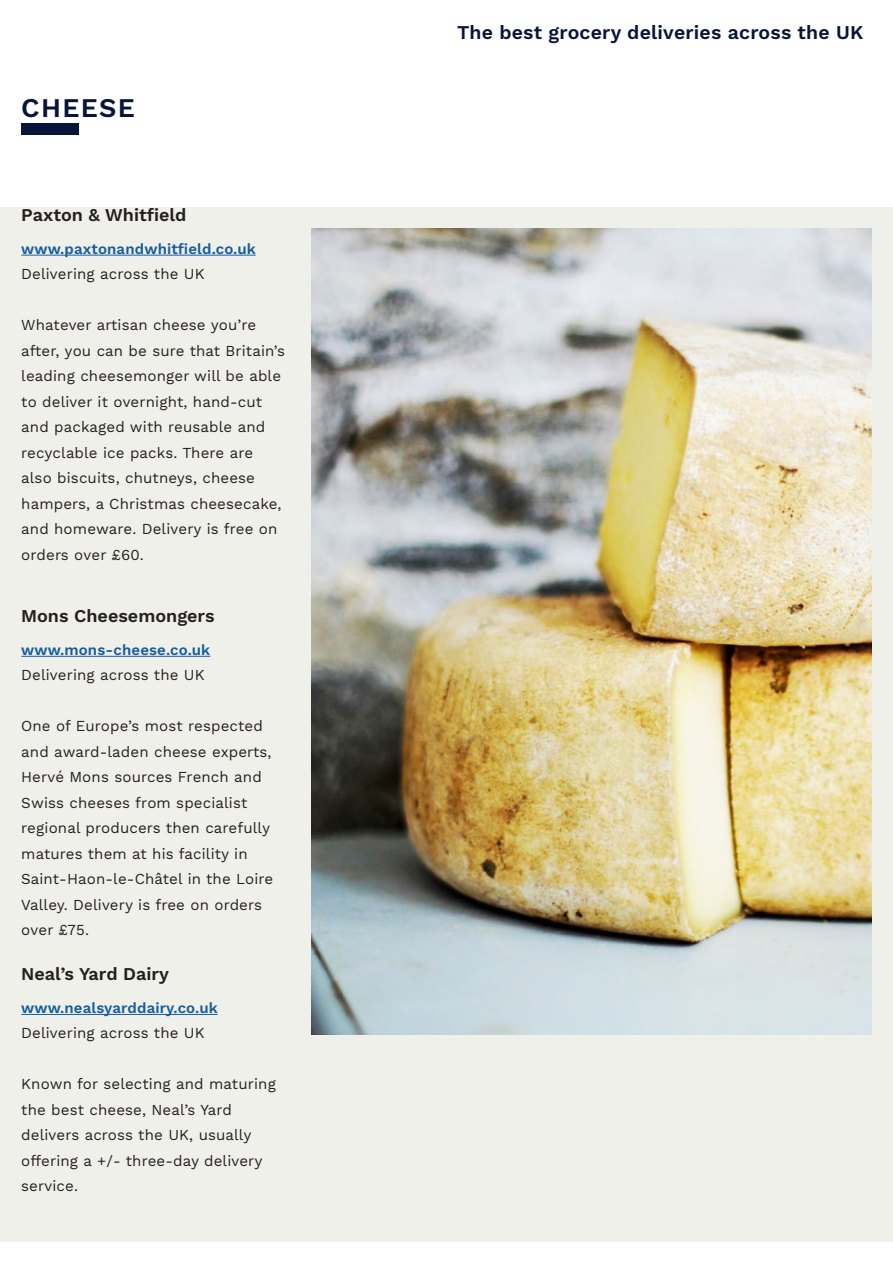
<style>
.page{position:relative;width:893px;height:1263px;background:#fff}
.page>*{position:absolute;margin:0;border:0;box-sizing:border-box;transform-origin:0 0}
.t1{font:600 27px "Work Sans";letter-spacing:.05em;color:#061539}
.t2{font:600 19.5px "Work Sans";letter-spacing:.01em;color:#061539}
.t3{font:600 18px "Work Sans";color:#231f20}
.t4{font:15px/25.5px "Work Sans";letter-spacing:.01em;color:#231f20}
.t5{font:600 15px "Work Sans";letter-spacing:.01em;color:#175d9e}
</style>
<div class="page">
<div style="left:0;top:207px;width:893px;height:1035px;background:#eff0ea"></div>
<img style="left:312px;top:228px;width:559px;height:807px">
<hr style="left:21px;top:1014px;width:197px;height:1px;background:#175d9e">
<div style="left:21px;top:123px;width:58px;height:11px;background:#061539"></div>
<hr style="left:21px;top:255px;width:235px;height:1px;background:#175d9e">
<hr style="left:21px;top:656px;width:189px;height:1px;background:#175d9e">
<p class="t1" style="left:21px;top:87px;width:115px">CHEESE</p>
<p class="t3" style="left:21px;top:201px;width:167px">Paxton &amp; Whitfield</p>
<p class="t5" style="left:21px;top:237px;width:236px">www.paxtonandwhitfield.co.uk</p>
<p class="t4" style="left:21px;top:262px;width:185px">Delivering across the UK</p>
<p class="t4" style="left:21px;top:313px;width:265px">Whatever artisan cheese you’re after, you can be sure that Britain’s leading cheesemonger will be able to deliver it overnight, hand-cut and packaged with reusable and recyclable ice packs. There are also biscuits, chutneys, cheese hampers, a Christmas cheesecake, and homeware. Delivery is free on orders over £60.</p>
<p class="t3" style="left:21px;top:602px;width:195px">Mons Cheesemongers</p>
<p class="t5" style="left:21px;top:638px;width:191px">www.mons-cheese.co.uk</p>
<p class="t4" style="left:21px;top:663px;width:185px">Delivering across the UK</p>
<p class="t4" style="left:21px;top:714px;width:253px">One of Europe’s most respected and award-laden cheese experts,<br>Hervé Mons sources French and<br>Swiss cheeses from specialist regional producers then carefully matures them at his facility in<br>Saint-Haon-le-Châtel in the Loire<br>Valley. Delivery is free on orders over £75.</p>
<p class="t3" style="left:21px;top:960px;width:149px">Neal’s Yard Dairy</p>
<p class="t5" style="left:21px;top:996px;width:198px">www.nealsyarddairy.co.uk</p>
<p class="t4" style="left:21px;top:1021px;width:185px">Delivering across the UK</p>
<p class="t4" style="left:21px;top:1072px;width:256px">Known for selecting and maturing the best cheese, Neal’s Yard delivers across the UK, usually offering a +/- three-day delivery service.</p>
<h2 class="t2" style="left:457px;top:18px;width:408px">The best grocery deliveries across the UK</h2>
</div>
